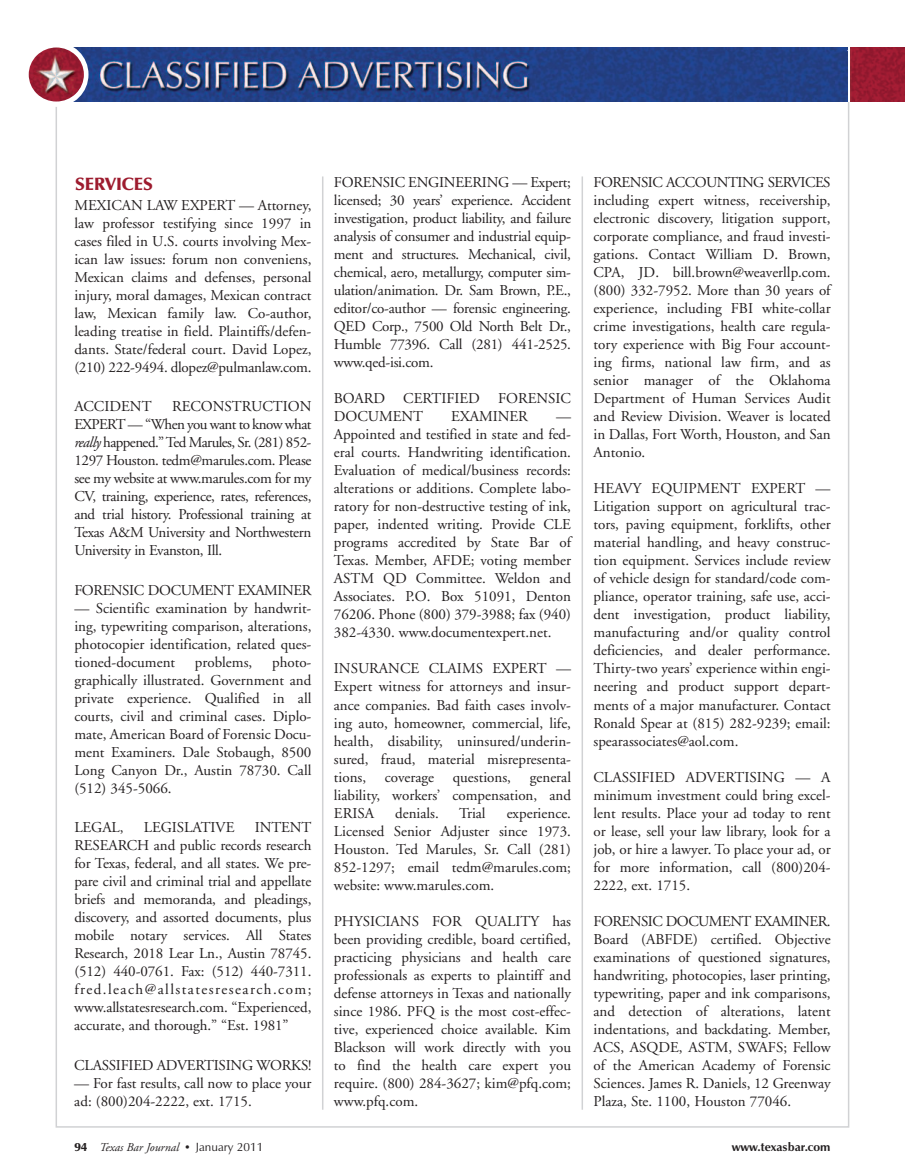
<style>
.page{position:relative;width:905px;height:1175px;background:#fff}
.page>*{position:absolute;margin:0;border:0;box-sizing:border-box;transform-origin:0 0}
.t1{font:900 18px "Zapf Humanist 601 BT";color:#9d1b2e}
.t2{font:15px/18px "Adobe Garamond";color:#231f20;text-align:justify}
.t3{font:15px "Adobe Garamond";letter-spacing:-.02em;color:#231f20}
.t4{font:15px "Adobe Garamond";letter-spacing:-.03em;color:#231f20}
.t5{font:italic 12px "Adobe Garamond";color:#231f20}
.t6{font:700 12px "Zapf Humanist 601 BT";color:#231f20}
.s1{font-style:italic}
.s2{font-family:"Zapf Humanist 601 BT";font-weight:900;font-style:normal}
.s3{font-style:normal}
.s4{font-family:"Zapf Humanist 601 BT";font-style:normal}
</style>
<div class="page">
<hr style="left:322px;top:176px;width:1px;height:933px;background:#d1d2d4">
<hr style="left:581px;top:176px;width:2px;height:933px;background:#d1d2d4">
<img style="left:850px;top:47px;width:54px;height:54px">
<img style="left:84px;top:47px;width:763px;height:54px">
<img style="left:84px;top:50px;width:763px;height:1px">
<div style="left:24px;top:42px;width:64px;height:65px;background:#fff;border-radius:50%"></div>
<img style="left:29px;top:47px;width:55px;height:54px">
<p class="t1" style="left:75px;top:176px;width:79px">SERVICES</p>
<p class="t2" style="left:74px;top:197px;width:238px">MEXICAN LAW EXPERT — Attorney, law professor testifying since 1997 in cases filed in U.S. courts involving Mex&shy;ican law issues: forum non conveniens, Mexican claims and defenses, personal injury, moral damages, Mexican contract law, Mexican family law. Co-author, leading treatise in field. Plaintiffs/defen&shy;dants. State/federal court. David Lopez, (210) 222-9494. dlopez@pulmanlaw.com.</p>
<p class="t2" style="left:74px;top:399px;width:79px">ACCIDENT</p>
<p class="t2" style="left:74px;top:399px;width:238px;text-indent:98px">RECONSTRUCTION EXPERT — “When you want to know what <span class="s1">really</span> happened.”Ted Marules, Sr. (281) 852- 1297 Houston. tedm@marules.com. Please see my website at www.marules.com for my CV, training, experience, rates, references, and trial history. Professional training at Texas A&amp;M University and Northwestern University in Evanston, Ill.</p>
<p class="t4" style="left:74px;top:584px;width:238px">FORENSIC DOCUMENT EXAMINER</p>
<p class="t2" style="left:74px;top:600px;width:238px">— Scientific examination by handwrit&shy;ing, typewriting comparison, alterations, photocopier identification, related ques&shy;tioned-document</p>
<p class="t2" style="left:74px;top:654px;width:238px;text-indent:198px">photo&shy;graphically illustrated. Government and private experience. Qualified in all courts, civil and criminal cases. Diplo&shy;mate, American Board of Forensic Docu&shy;ment Examiners. Dale Stobaugh, 8500<br>Long Canyon Dr., Austin 78730. Call (512) 345-5066.</p>
<p class="t2" style="left:74px;top:819px;width:51px">LEGAL,</p>
<p class="t2" style="left:144px;top:819px;width:92px">LEGISLATIVE</p>
<p class="t2" style="left:195px;top:654px;width:59px">problems,</p>
<p class="t2" style="left:74px;top:819px;width:239px;text-indent:180px">INTENT RESEARCH and public records research for Texas, federal, and all states. We pre&shy;pare civil and criminal trial and appellate briefs and memoranda, and pleadings, discovery, and assorted documents, plus mobile notary services. All States Research, 2018 Lear Ln., Austin 78745. (512) 440-0761. Fax: (512) 440-7311. fred.leach@allstatesresearch.com; www.allstatesresearch.com. “Experienced, accurate, and thorough.” “Est. 1981”</p>
<p class="t3" style="left:74px;top:1059px;width:238px">CLASSIFIED ADVERTISING WORKS!</p>
<p class="t2" style="left:74px;top:1075px;width:238px">— For fast results, call now to place your ad: (800)204-2222, ext. 1715.</p>
<p class="t2" style="left:334px;top:175px;width:238px">FORENSIC ENGINEERING — Expert; licensed; 30 years’ experience. Accident investigation, product liability, and failure analysis of consumer and industrial equip&shy;ment and structures. Mechanical, civil, chemical, aero, metallurgy, computer sim&shy;ulation/animation. Dr. Sam Brown, P.E., editor/co-author — forensic engineering.<br>QED Corp., 7500 Old North Belt Dr., Humble 77396. Call (281) 441-2525. www.qed-isi.com.</p>
<p class="t2" style="left:334px;top:391px;width:238px">BOARD CERTIFIED FORENSIC<br>DOCUMENT</p>
<p class="t2" style="left:451px;top:409px;width:78px">EXAMINER</p>
<p class="t2" style="left:334px;top:409px;width:238px;text-indent:222px">— Appointed and testified in state and fed&shy;eral courts. Handwriting identification.<br>Evaluation of medical/business records: alterations or additions. Complete labo&shy;ratory for non-destructive testing of ink, paper, indented writing. Provide CLE programs accredited by State Bar of Texas. Member, AFDE; voting member ASTM QD Committee. Weldon and Associates. P.O. Box 51091, Denton 76206. Phone (800) 379-3988; fax (940)<br>382-4330. www.documentexpert.net.</p>
<p class="t2" style="left:334px;top:661px;width:238px">INSURANCE CLAIMS EXPERT — Expert witness for attorneys and insur&shy;ance companies. Bad faith cases involv&shy;ing auto, homeowner, commercial, life, health, disability, uninsured/underin&shy;sured, fraud, material misrepresenta&shy;tions,</p>
<p class="t2" style="left:334px;top:769px;width:238px;text-indent:196px">general liability, workers’ compensation, and ERISA</p>
<p class="t2" style="left:385px;top:769px;width:51px">coverage</p>
<p class="t2" style="left:453px;top:769px;width:60px">questions,</p>
<p class="t2" style="left:395px;top:805px;width:45px">denials.</p>
<p class="t2" style="left:459px;top:805px;width:28px">Trial</p>
<p class="t2" style="left:334px;top:805px;width:238px;text-indent:173px">experience.<br>Licensed Senior Adjuster since 1973.<br>Houston. Ted Marules, Sr. Call (281)<br>852-1297; email tedm@marules.com; website: www.marules.com.</p>
<p class="t2" style="left:334px;top:913px;width:239px">PHYSICIANS FOR QUALITY has been providing credible, board certified, practicing physicians and health care professionals as experts to plaintiff and defense attorneys in Texas and nationally since 1986. PFQ is the most cost-effec&shy;tive, experienced choice available. Kim Blackson will work directly with you to find the health care expert you require. (800) 284-3627; kim@pfq.com; www.pfq.com.</p>
<p class="t2" style="left:593px;top:175px;width:238px">FORENSIC ACCOUNTING SERVICES including expert witness, receivership, electronic discovery, litigation support, corporate compliance, and fraud investi&shy;gations. Contact William D. Brown, CPA, JD. bill.brown@weaverllp.com. (800) 332-7952. More than 30 years of experience, including FBI white-collar crime investigations, health care regula&shy;tory experience with Big Four account&shy;ing firms, national law firm, and as senior manager of the Oklahoma Department of Human Services Audit and Review Division. Weaver is located in Dallas, Fort Worth, Houston, and San Antonio.</p>
<p class="t2" style="left:593px;top:481px;width:238px">HEAVY EQUIPMENT EXPERT — Litigation support on agricultural trac&shy;tors, paving equipment, forklifts, other material handling, and heavy construc&shy;tion equipment. Services include review of vehicle design for standard/code com&shy;pliance, operator training, safe use, acci&shy;dent investigation, product liability, manufacturing and/or quality control deficiencies, and dealer performance.<br>Thirty-two years’ experience within engi&shy;neering and product support depart&shy;ments of a major manufacturer. Contact Ronald Spear at (815) 282-9239; email: spearassociates@aol.com.</p>
<p class="t2" style="left:593px;top:769px;width:238px">CLASSIFIED ADVERTISING — A minimum investment could bring excel&shy;lent results. Place your ad today to rent or lease, sell your law library, look for a job, or hire a lawyer. To place your ad, or for more information, call (800)204- 2222, ext. 1715.</p>
<p class="t2" style="left:593px;top:913px;width:238px">FORENSIC DOCUMENT EXAMINER.<br>Board (ABFDE) certified. Objective examinations of questioned signatures, handwriting, photocopies, laser printing, typewriting, paper and ink comparisons, and detection of alterations, latent indentations, and backdating. Member, ACS, ASQDE, ASTM, SWAFS; Fellow of the American Academy of Forensic Sciences. James R. Daniels, 12 Greenway Plaza, Ste. 1100, Houston 77046.</p>
<p class="t5" style="left:74px;top:1142px;width:190px"><span class="s2">94</span> Texas Bar Journal <span class="s3">•</span> <span class="s4">January 2011</span></p>
<p class="t6" style="left:731px;top:1142px;width:100px">www.texasbar.com</p>
</div>
